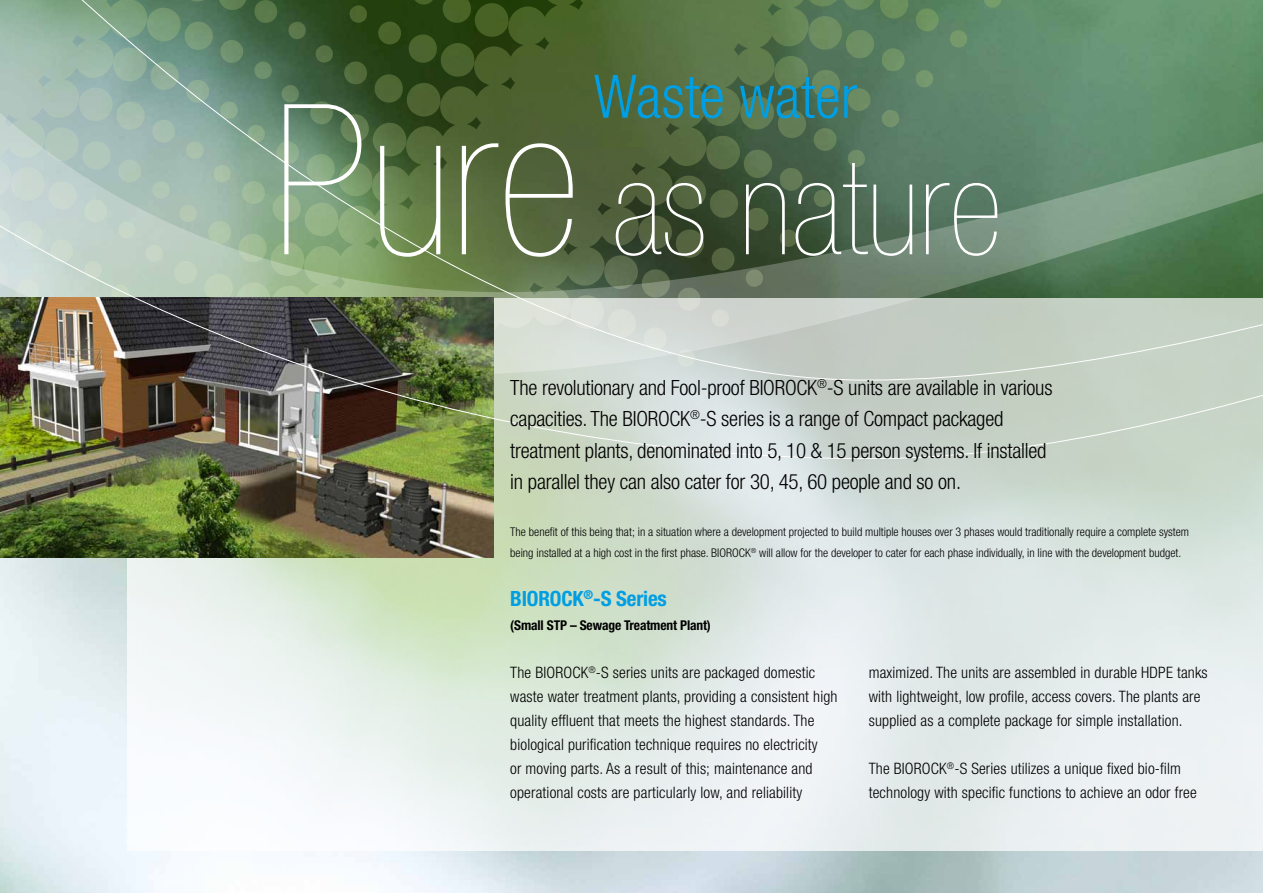
<style>
.page{position:relative;width:1263px;height:893px;background:#fff}
.page>*{position:absolute;margin:0;border:0;box-sizing:border-box;transform-origin:0 0}
.t1{font:900 condensed 135px "Helvetica Neue";color:#fff}
.t2{font:300 condensed 60px "Helvetica Neue";color:#009ee3}
.t3{font:300 condensed 21px/31.5px "Helvetica Neue";letter-spacing:-.01em;color:#000}
.t4{font:700 condensed 21px "Helvetica Neue";letter-spacing:-.01em;color:#009ee3}
.t5{font:300 condensed 15.75px/24px "Helvetica Neue";letter-spacing:.01em;color:#000}
.t6{font:700 condensed 13.5px "Helvetica Neue";letter-spacing:-.01em;color:#000}
.t7{font:300 condensed 12px/21px "Helvetica Neue";color:#000}
.s1{font-size:210px}
</style>
<div class="page">
<img style="left:0;top:557px;width:1263px;height:336px">
<svg style="left:128px;top:459px;width:1135px;height:391px"></svg>
<img style="left:0;top:459px;width:493px;height:98px">
<img style="left:0;top:0;width:1263px;height:459px">
<h2 class="t2" style="left:594px;top:62px;width:265px">Waste water</h2>
<h1 class="t1" style="left:272px;top:133px;width:731px"><span class="s1">Pure</span> as nature</h1>
<p class="t3" style="left:510px;top:371px;width:544px">The revolutionary and Fool-proof BIOROCK<sup>®</sup>-S units are available in various capacities. The BIOROCK<sup>®</sup>-S series is a range of Compact packaged treatment plants, denominated into 5, 10 &amp; 15 person systems. If installed in parallel they can also cater for 30, 45, 60 people and so on.</p>
<p class="t7" style="left:510px;top:521px;width:680px">The benefit of this being that; in a situation where a development projected to build multiple houses over 3 phases would traditionally require a complete system being installed at a high cost in the first phase. BIOROCK<sup>®</sup> will allow for the developer to cater for each phase individually, in line with the development budget.</p>
<h3 class="t4" style="left:510px;top:586px;width:158px">BIOROCK<sup>®</sup>-S Series</h3>
<p class="t6" style="left:510px;top:617px;width:202px">(Small STP – Sewage Treatment Plant)</p>
<p class="t5" style="left:510px;top:660px;width:329px">The BIOROCK<sup>®</sup>-S series units are packaged domestic waste water treatment plants, providing a consistent high quality effluent that meets the highest standards. The biological purification technique requires no electricity<br>or moving parts. As a result of this; maintenance and operational costs are particularly low, and reliability</p>
<p class="t5" style="left:869px;top:660px;width:340px">maximized. The units are assembled in durable HDPE tanks with lightweight, low profile, access covers. The plants are supplied as a complete package for simple installation.</p>
<p class="t5" style="left:869px;top:756px;width:329px">The BIOROCK<sup>®</sup>-S Series utilizes a unique fixed bio-film technology with specific functions to achieve an odor free</p>
</div>
